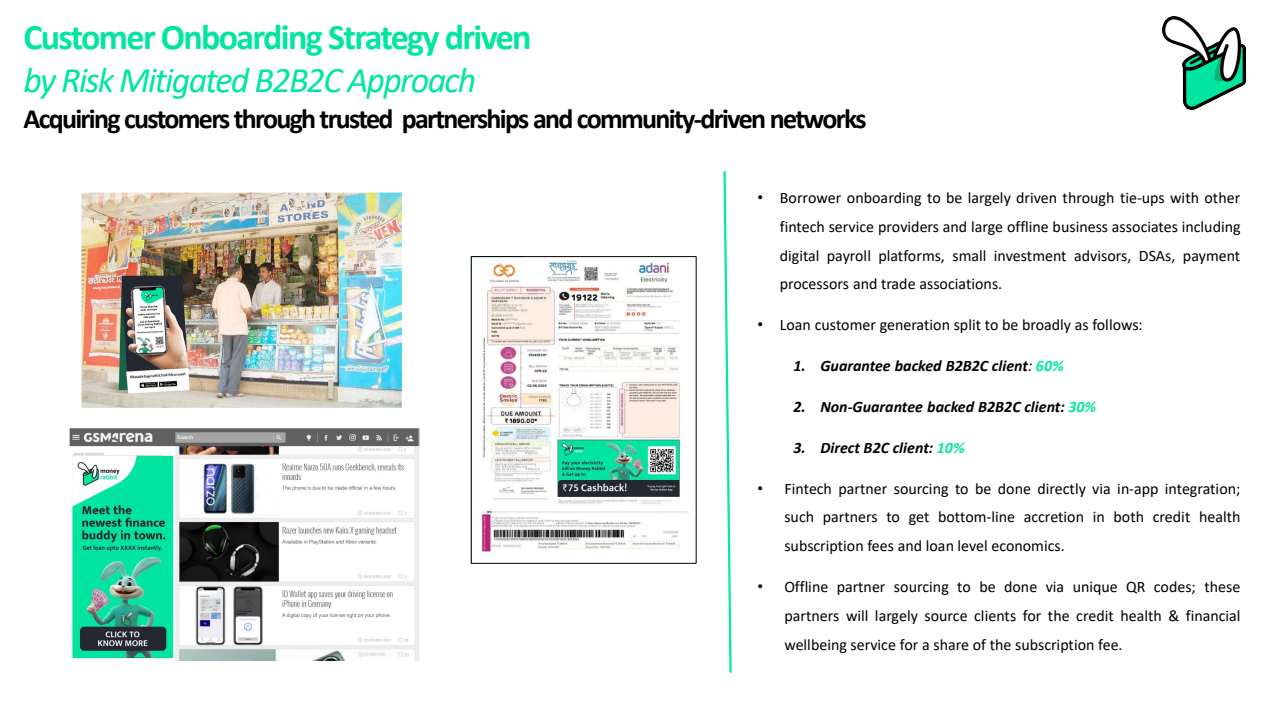
<style>
.page{position:relative;width:1281px;height:721px;background:#fff}
.page>*{position:absolute;margin:0;border:0;box-sizing:border-box;transform-origin:0 0}
.t1{font:700 36px/43.2px "Calibri";letter-spacing:-.045em;color:#00e6a0}
.t2{font:700 28px "Calibri";letter-spacing:-.06em;color:#000}
.t3{font:16px/28.8px "Calibri";color:#000;text-align:justify}
.t4{font:italic 700 16px "Calibri";color:#000}
.s1{font-weight:400;font-style:italic}
.s2{font-family:"Arial"}
.s3{font-weight:400}
.s4{color:#07e7a0}
</style>
<div class="page">
<img style="left:81px;top:192px;width:322px;height:216px">
<img style="left:481px;top:260px;width:207px;height:293px">
<div style="left:470px;top:256px;width:226px;height:307px;border:1px solid #000"></div>
<img style="left:69px;top:428px;width:351px;height:232px">
<svg style="left:723px;top:171px;width:9px;height:502px"></svg>
<img style="left:1162px;top:16px;width:82px;height:93px">
<p class="t1" style="left:23px;top:15px;width:509px">Customer Onboarding Strategy driven <span class="s1">by Risk Mitigated B2B2C Approach</span></p>
<p class="t2" style="left:23px;top:99px;width:844px">Acquiring customers through trusted partnerships and community-driven networks</p>
<p class="t3" style="left:779px;top:183px;width:462px;text-indent:-22px"><span class="s2">•</span> Borrower onboarding to be largely driven through tie-ups with other fintech service providers and large offline business associates including digital payroll platforms, small investment advisors, DSAs, payment processors and trade associations.</p>
<p class="t3" style="left:757px;top:310px;width:387px"><span class="s2">•</span> Loan customer generation split to be broadly as follows:</p>
<p class="t4" style="left:793px;top:354px;width:272px">1. Guarantee backed B2B2C client<span class="s3">:</span> <span class="s4">60%</span></p>
<p class="t4" style="left:793px;top:395px;width:304px">2. Non-Guarantee backed B2B2C client: <span class="s4">30%</span></p>
<p class="t4" style="left:793px;top:436px;width:173px">3. Direct B2C client: <span class="s4">10%</span></p>
<p class="t3" style="left:784px;top:473px;width:457px;text-indent:-27px"><span class="s2">•</span> Fintech partner sourcing to be done directly via in-app integration; such partners to get bottom-line accretion in both credit health subscription fees and loan level economics.</p>
<p class="t3" style="left:784px;top:572px;width:457px;text-indent:-27px"><span class="s2">•</span> Offline partner sourcing to be done via unique QR codes; these partners will largely source clients for the credit health &amp; financial wellbeing service for a share of the subscription fee.</p>
</div>
